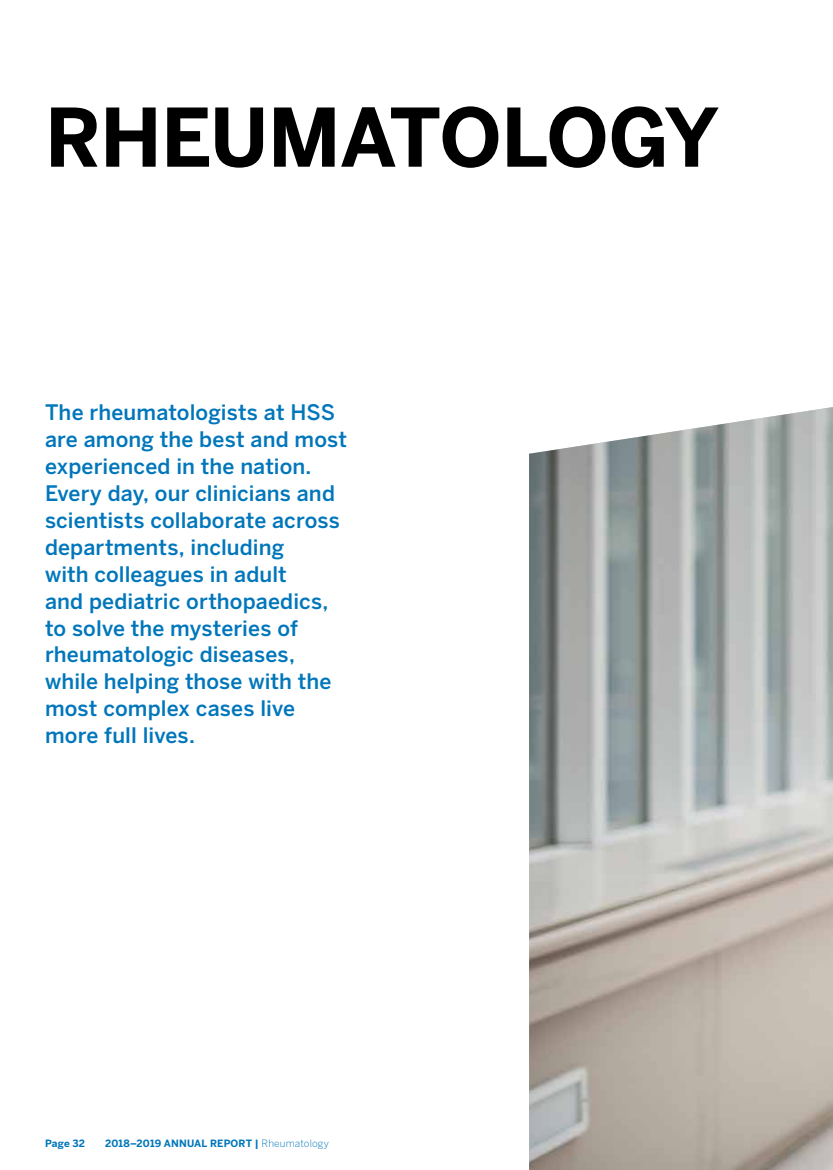
<style>
.page{position:relative;width:833px;height:1170px;background:#fff}
.page>*{position:absolute;margin:0;border:0;box-sizing:border-box;transform-origin:0 0}
.t1{font:700 80px "Benton Sans";letter-spacing:-.015em;color:#000}
.t2{font:500 21.25px/26.9px "Benton Sans";letter-spacing:.005em;color:#0076bb}
.t3{font:700 10px "Benton Sans";letter-spacing:.015em;color:#0076bb}
.s1{font-weight:300}
</style>
<div class="page">
<img style="left:529px;top:407px;width:303px;height:763px">
<h1 class="t1" style="left:45px;top:90px;width:675px">RHEUMATOLOGY</h1>
<h2 class="t2" style="left:45px;top:399px;width:303px">The rheumatologists at HSS are among the best and most experienced in the nation.<br>Every day, our clinicians and scientists collaborate across departments, including<br>with colleagues in adult<br>and pediatric orthopaedics, to solve the mysteries of rheumatologic diseases, while helping those with the most complex cases live more full lives.</h2>
<p class="t3" style="left:45px;top:1137px;width:42px">Page 32</p>
<p class="t3" style="left:105px;top:1137px;width:225px">2018–2019 ANNUAL REPORT | <span class="s1">Rheumatology</span></p>
</div>
